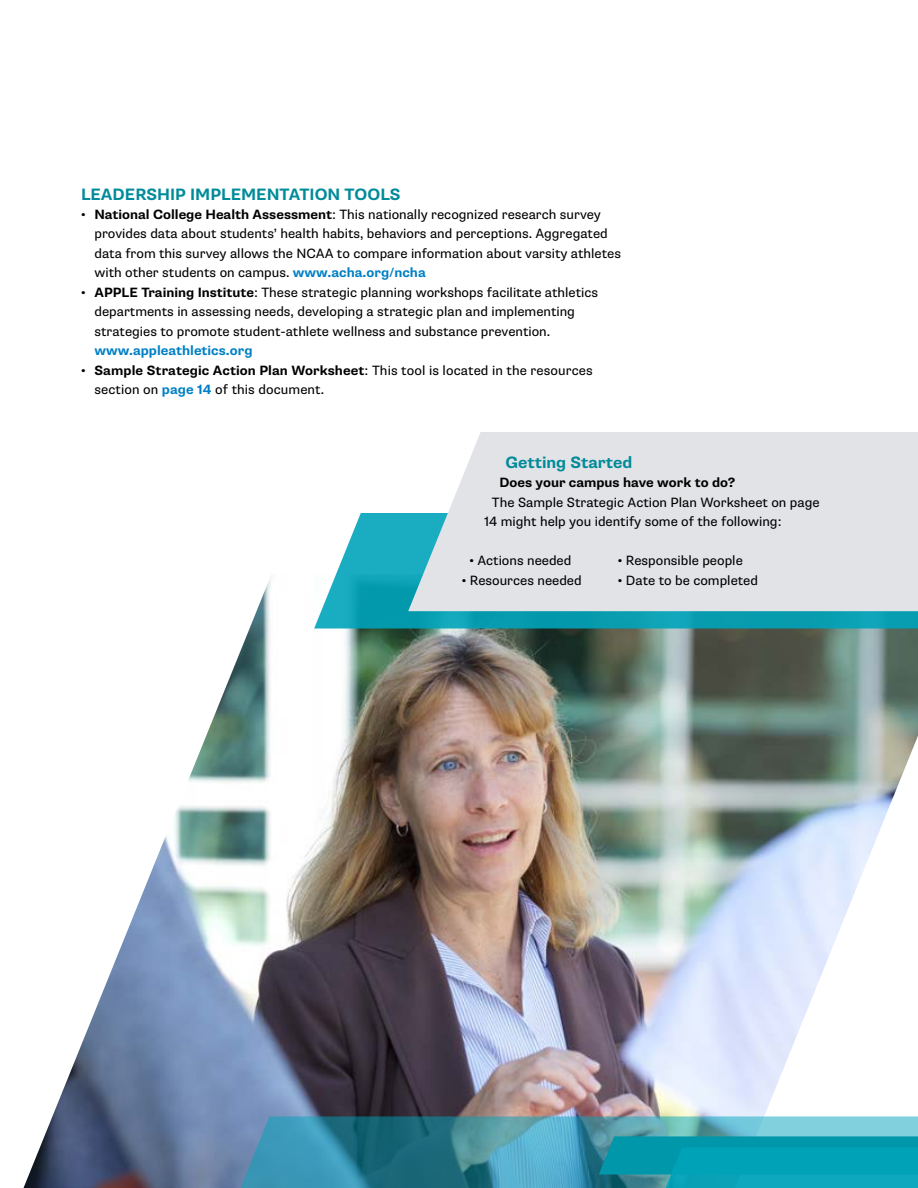
<style>
.page{position:relative;width:918px;height:1188px;background:#fff}
.page>*{position:absolute;margin:0;border:0;box-sizing:border-box;transform-origin:0 0}
.t1{font:700 16.5px "Supria Sans";color:#008b9a}
.t2{font:13.5px/19.5px "Supria Sans";color:#000}
.t3{font:700 13.5px "Supria Sans";color:#000}
.t4{font:700 13.5px "Supria Sans";color:#0080c5}
.s1{font-weight:700}
.s2{font-weight:700;color:#0080c5}
</style>
<div class="page">
<img style="left:24px;top:575px;width:894px;height:613px">
<svg style="left:314px;top:513px;width:604px;height:115px"></svg>
<svg style="left:408px;top:432px;width:510px;height:179px;fill:#e2e3e7"></svg>
<svg style="left:222px;top:1116px;width:696px;height:72px"></svg>
<p class="t1" style="left:81px;top:184px;width:321px">LEADERSHIP IMPLEMENTATION TOOLS</p>
<p class="t2" style="left:94px;top:205px;width:528px;text-indent:-14px">• <span class="s1">National College Health Assessment</span>: This nationally recognized research survey provides data about students’ health habits, behaviors and perceptions. Aggregated data from this survey allows the NCAA to compare information about varsity athletes with other students on campus. <span class="s2">www.acha.org/ncha</span></p>
<p class="t2" style="left:94px;top:283px;width:505px;text-indent:-14px">• <span class="s1">APPLE Training Institute</span>: These strategic planning workshops facilitate athletics departments in assessing needs, developing a strategic plan and implementing strategies to promote student-athlete wellness and substance prevention.</p>
<p class="t4" style="left:94px;top:343px;width:160px">www.appleathletics.org</p>
<p class="t2" style="left:94px;top:361px;width:500px;text-indent:-14px">• <span class="s1">Sample Strategic Action Plan Worksheet</span>: This tool is located in the resources section on <span class="s2">page 14</span> of this document.</p>
<p class="t1" style="left:506px;top:452px;width:129px">Getting Started</p>
<p class="t3" style="left:500px;top:474px;width:237px">Does your campus have work to do?</p>
<p class="t2" style="left:484px;top:492px;width:337px;text-indent:8px">The Sample Strategic Action Plan Worksheet on page<br>14 might help you identify some of the following:</p>
<p class="t2" style="left:469px;top:551px;width:103px">• Actions needed</p>
<p class="t2" style="left:618px;top:551px;width:126px">• Responsible people</p>
<p class="t2" style="left:462px;top:570px;width:121px">• Resources needed</p>
<p class="t2" style="left:618px;top:570px;width:142px">• Date to be completed</p>
</div>
